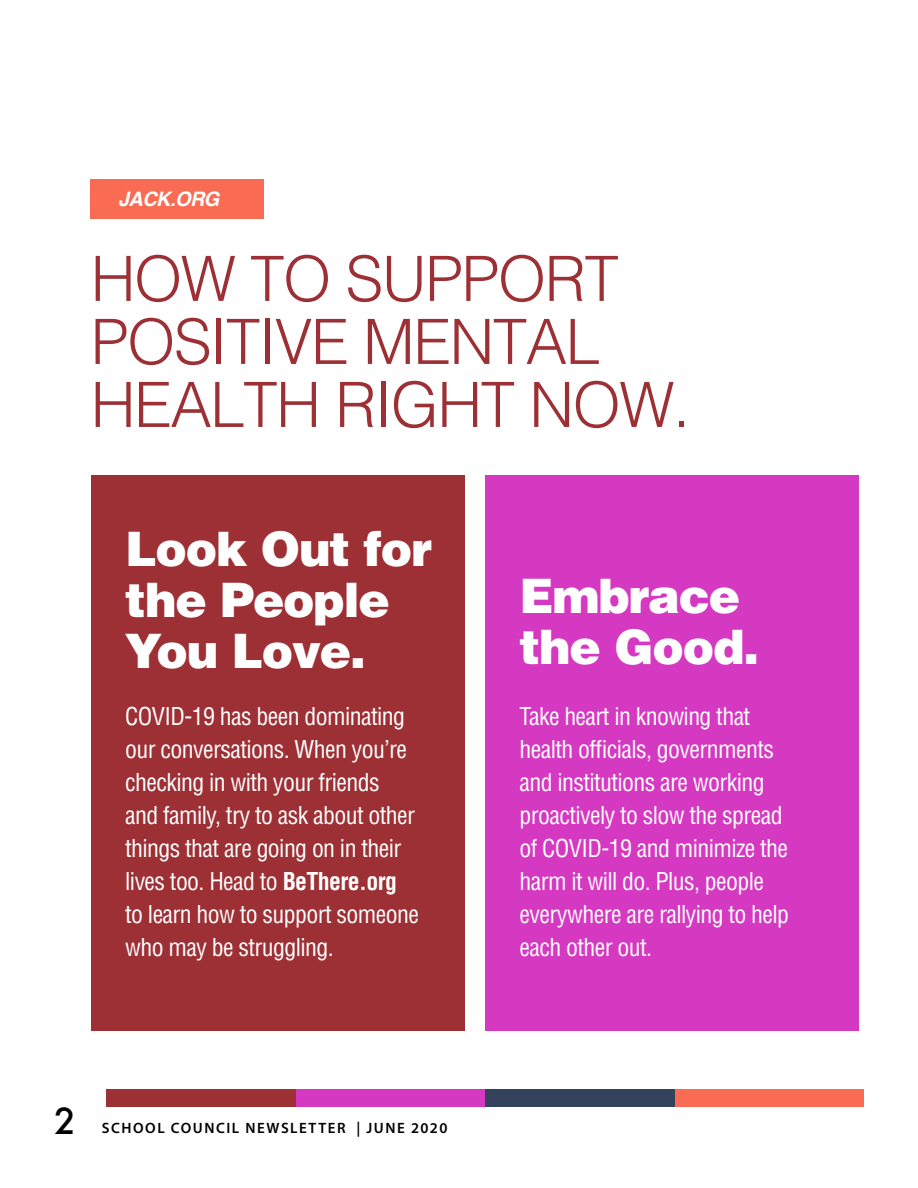
<style>
.page{position:relative;width:918px;height:1188px;background:#fff}
.page>*{position:absolute;margin:0;border:0;box-sizing:border-box;transform-origin:0 0}
.t1{font:300 62.55px/63px "Helvetica";letter-spacing:-.025em;color:#9d3035}
.t2{font:900 47.55px/51px "Helvetica";letter-spacing:-.025em;color:#fff}
.t3{font:500 34.95px "Futura";color:#000}
.t4{font:condensed 24px/33px "Helvetica";letter-spacing:-.025em;color:#fff}
.t5{font:italic 700 19.95px "Helvetica";letter-spacing:-.025em;color:#fff}
.t6{font:600 15px "Myriad Pro";letter-spacing:.105em;color:#000}
.s1{font-weight:700}
</style>
<div class="page">
<div style="left:674px;top:1090px;width:190px;height:17px;background:#fa6b54"></div>
<div style="left:295px;top:1090px;width:190px;height:17px;background:#d639c1"></div>
<div style="left:106px;top:1090px;width:189px;height:17px;background:#9d3035"></div>
<div style="left:485px;top:1090px;width:189px;height:17px;background:#34425c"></div>
<div style="left:91px;top:179px;width:173px;height:40px;background:#fa6b54"></div>
<div style="left:91px;top:475px;width:373px;height:555px;background:#9d3035"></div>
<div style="left:485px;top:475px;width:374px;height:555px;background:#d639c1"></div>
<p class="t5" style="left:118px;top:183px;width:103px">JACK.ORG</p>
<h1 class="t1" style="left:91px;top:243px;width:601px">HOW TO SUPPORT<br>POSITIVE MENTAL<br>HEALTH RIGHT NOW.</h1>
<h2 class="t2" style="left:125px;top:522px;width:308px">Look Out for the People<br>You Love.</h2>
<h2 class="t2" style="left:519px;top:569px;width:241px">Embrace the Good.</h2>
<p class="t4" style="left:125px;top:699px;width:295px">COVID-19 has been dominating our conversations. When you’re checking in with your friends<br>and family, try to ask about other things that are going on in their lives too. Head to <span class="s1">BeThere.org </span>to learn how to support someone who may be struggling.</p>
<p class="t4" style="left:519px;top:699px;width:271px">Take heart in knowing that health officials, governments and institutions are working proactively to slow the spread of COVID-19 and minimize the harm it will do. Plus, people everywhere are rallying to help each other out.</p>
<h3 class="t3" style="left:54px;top:1097px;width:23px">2</h3>
<p class="t6" style="left:102px;top:1118px;width:347px">SCHOOL COUNCIL NEWSLETTER | JUNE 2020</p>
</div>
